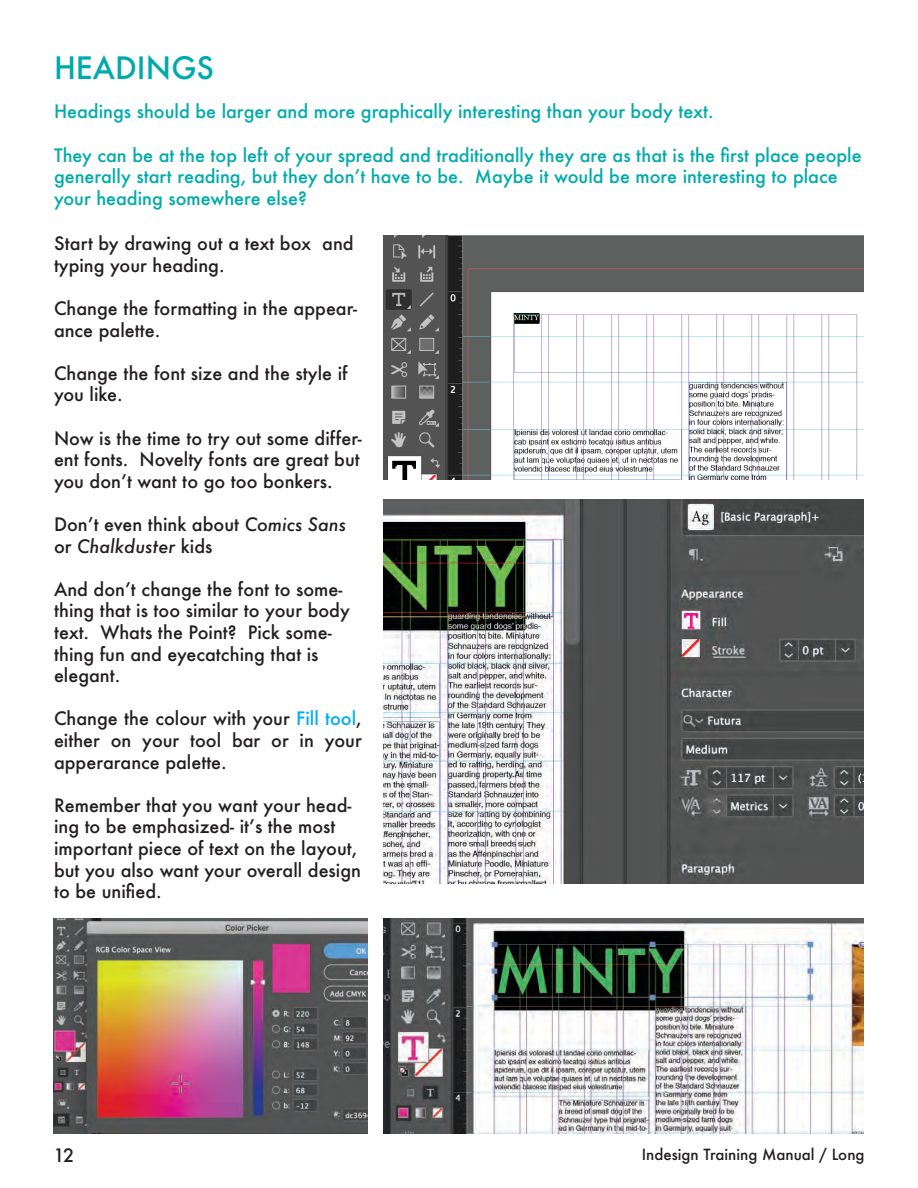
<style>
.page{position:relative;width:918px;height:1188px;background:#fff}
.page>*{position:absolute;margin:0;border:0;box-sizing:border-box;transform-origin:0 0}
.t1{font:500 30px "Futura";color:#00aaab}
.t2{font:500 18px/21.6px "Futura";color:#231f20}
.t3{font:500 18px/21.6px "Futura";color:#00aaab}
.t4{font:500 15px "Futura";color:#231f20}
.s1{font-style:italic}
.s2{color:#00aeef}
</style>
<div class="page">
<img style="left:383px;top:235px;width:481px;height:245px">
<img style="left:383px;top:918px;width:481px;height:216px">
<img style="left:54px;top:918px;width:313px;height:216px">
<img style="left:383px;top:500px;width:481px;height:383px">
<p class="t1" style="left:54px;top:47px;width:162px">HEADINGS</p>
<p class="t3" style="left:54px;top:101px;width:661px">Headings should be larger and more graphically interesting than your body text.</p>
<p class="t3" style="left:54px;top:144px;width:809px">They can be at the top left of your spread and traditionally they are as that is the first place people generally start reading, but they don’t have to be. Maybe it would be more interesting to place your heading somewhere else?</p>
<p class="t2" style="left:54px;top:233px;width:301px">Start by drawing out a text box and typing your heading.</p>
<p class="t2" style="left:54px;top:297px;width:305px">Change the formatting in the appear&shy;ance palette.</p>
<p class="t2" style="left:54px;top:362px;width:295px">Change the font size and the style if you like.</p>
<p class="t2" style="left:54px;top:427px;width:309px;text-align:justify">Now is the time to try out some differ&shy;ent fonts. Novelty fonts are great but you don’t want to go too bonkers.</p>
<p class="t2" style="left:54px;top:513px;width:294px">Don’t even think about <span class="s1">Comics Sans </span>or <span class="s1">Chalkduster</span> kids</p>
<p class="t2" style="left:54px;top:578px;width:297px">And don’t change the font to some&shy;thing that is too similar to your body text. Whats the Point? Pick some&shy;thing fun and eyecatching that is elegant.</p>
<p class="t2" style="left:54px;top:708px;width:309px;text-align:justify">Change the colour with your <span class="s2">Fill tool</span>, either on your tool bar or in your apperarance palette.</p>
<p class="t2" style="left:54px;top:794px;width:309px">Remember that you want your head&shy;ing to be emphasized- it’s the most important piece of text on the layout, but you also want your overall design to be unified.</p>
<p class="t2" style="left:53px;top:1145px;width:22px">12</p>
<p class="t4" style="left:642px;top:1144px;width:224px">Indesign Training Manual / Long</p>
</div>
